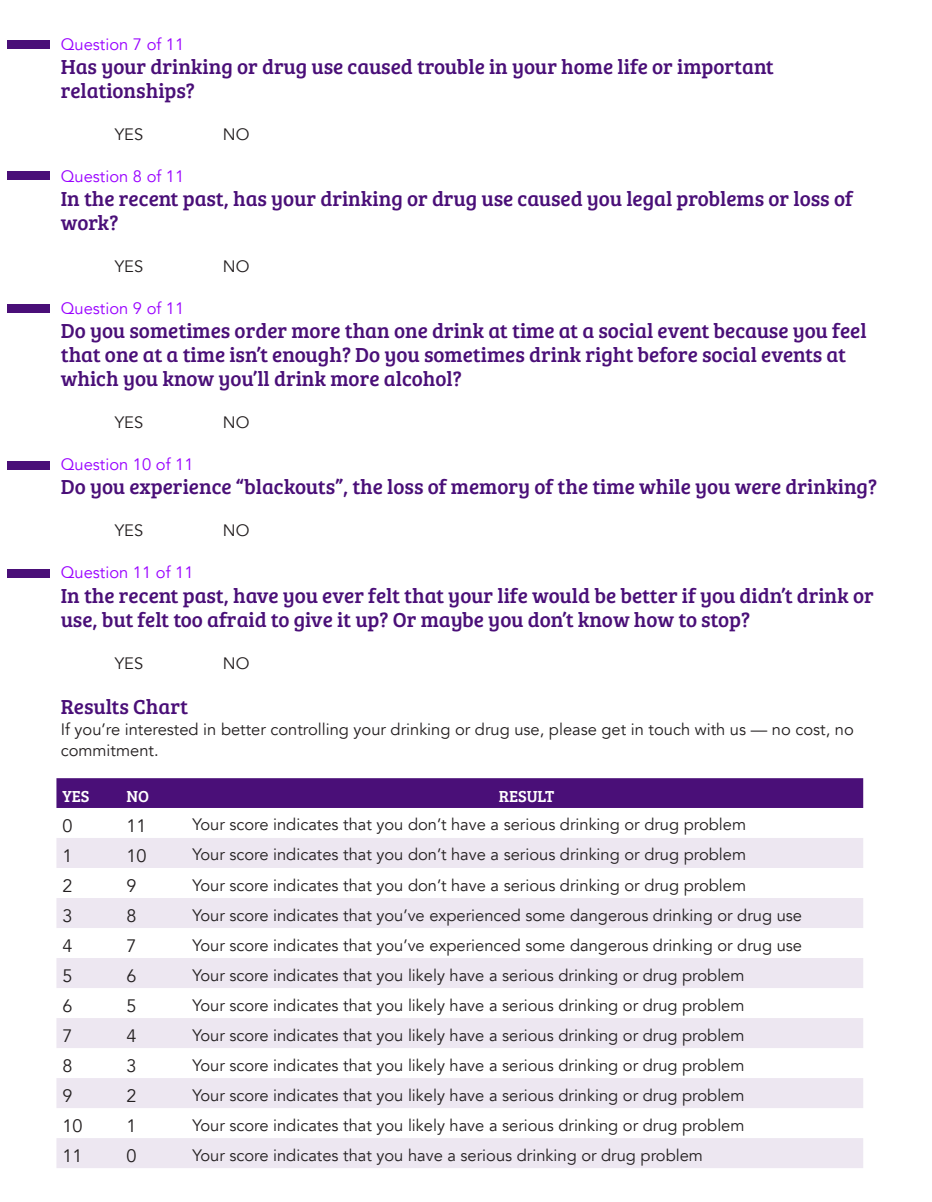
<style>
.page{position:relative;width:932px;height:1202px;background:#fff}
.page>*{position:absolute;margin:0;border:0;box-sizing:border-box;transform-origin:0 0}
.t1{font:21px/24px "Bree Serif";color:#4a0f78}
.t2{font:18px "Avenir";color:#231f20}
.t3{font:16.5px/21px "Avenir";color:#231f20}
.t4{font:16.5px "Avenir";color:#90f}
.t5{font:16.5px "Bree Serif";color:#fff}
</style>
<div class="page">
<div style="left:7px;top:304px;width:42px;height:9px;background:#4a0f78"></div>
<div style="left:7px;top:40px;width:42px;height:8px;background:#4a0f78"></div>
<div style="left:56px;top:778px;width:807px;height:30px;background:#4a0f78"></div>
<svg style="left:56px;top:838px;width:807px;height:330px;fill:#ede7f1"></svg>
<div style="left:7px;top:171px;width:42px;height:9px;background:#4a0f78"></div>
<div style="left:7px;top:461px;width:42px;height:9px;background:#4a0f78"></div>
<div style="left:7px;top:569px;width:42px;height:9px;background:#4a0f78"></div>
<p class="t4" style="left:61px;top:35px;width:125px">Question 7 of 11</p>
<p class="t1" style="left:61px;top:54px;width:714px">Has your drinking or drug use caused trouble in your home life or important relationships?</p>
<p class="t3" style="left:115px;top:124px;width:30px">YES</p>
<p class="t3" style="left:223px;top:124px;width:28px">NO</p>
<p class="t4" style="left:61px;top:167px;width:125px">Question 8 of 11</p>
<p class="t1" style="left:61px;top:186px;width:793px">In the recent past, has your drinking or drug use caused you legal problems or loss of work?</p>
<p class="t3" style="left:115px;top:256px;width:30px">YES</p>
<p class="t3" style="left:223px;top:256px;width:28px">NO</p>
<p class="t4" style="left:61px;top:299px;width:125px">Question 9 of 11</p>
<p class="t1" style="left:61px;top:318px;width:807px">Do you sometimes order more than one drink at time at a social event because you feel that one at a time isn’t enough? Do you sometimes drink right before social events at which you know you’ll drink more alcohol?</p>
<p class="t3" style="left:115px;top:412px;width:30px">YES</p>
<p class="t3" style="left:223px;top:412px;width:28px">NO</p>
<p class="t4" style="left:61px;top:455px;width:134px">Question 10 of 11</p>
<p class="t1" style="left:61px;top:474px;width:817px">Do you experience “blackouts”, the loss of memory of the time while you were drinking?</p>
<p class="t3" style="left:115px;top:520px;width:30px">YES</p>
<p class="t3" style="left:223px;top:520px;width:28px">NO</p>
<p class="t4" style="left:61px;top:563px;width:134px">Question 11 of 11</p>
<p class="t1" style="left:61px;top:582px;width:814px">In the recent past, have you ever felt that your life would be better if you didn’t drink or use, but felt too afraid to give it up? Or maybe you don’t know how to stop?</p>
<p class="t3" style="left:115px;top:652px;width:30px">YES</p>
<p class="t3" style="left:223px;top:652px;width:28px">NO</p>
<p class="t1" style="left:61px;top:693px;width:129px">Results Chart</p>
<p class="t3" style="left:61px;top:718px;width:794px">If you’re interested in better controlling your drinking or drug use, please get in touch with us — no cost, no commitment.</p>
<p class="t5" style="left:62px;top:784px;width:29px">YES</p>
<p class="t5" style="left:126px;top:784px;width:24px">NO</p>
<p class="t5" style="left:498px;top:784px;width:57px">RESULT</p>
<p class="t2" style="left:62px;top:815px;width:12px">0</p>
<p class="t2" style="left:126px;top:815px;width:22px">11</p>
<p class="t3" style="left:192px;top:814px;width:555px">Your score indicates that you don’t have a serious drinking or drug problem</p>
<p class="t2" style="left:62px;top:845px;width:12px">1</p>
<p class="t2" style="left:126px;top:845px;width:22px">10</p>
<p class="t3" style="left:192px;top:844px;width:555px">Your score indicates that you don’t have a serious drinking or drug problem</p>
<p class="t2" style="left:62px;top:875px;width:12px">2</p>
<p class="t2" style="left:126px;top:875px;width:12px">9</p>
<p class="t3" style="left:192px;top:874px;width:555px">Your score indicates that you don’t have a serious drinking or drug problem</p>
<p class="t2" style="left:62px;top:905px;width:12px">3</p>
<p class="t2" style="left:126px;top:905px;width:12px">8</p>
<p class="t3" style="left:192px;top:904px;width:611px">Your score indicates that you’ve experienced some dangerous drinking or drug use</p>
<p class="t2" style="left:62px;top:935px;width:12px">4</p>
<p class="t2" style="left:126px;top:935px;width:12px">7</p>
<p class="t3" style="left:192px;top:934px;width:611px">Your score indicates that you’ve experienced some dangerous drinking or drug use</p>
<p class="t2" style="left:62px;top:965px;width:12px">5</p>
<p class="t2" style="left:126px;top:965px;width:12px">6</p>
<p class="t3" style="left:192px;top:964px;width:553px">Your score indicates that you likely have a serious drinking or drug problem</p>
<p class="t2" style="left:62px;top:995px;width:12px">6</p>
<p class="t2" style="left:126px;top:995px;width:12px">5</p>
<p class="t3" style="left:192px;top:994px;width:553px">Your score indicates that you likely have a serious drinking or drug problem</p>
<p class="t2" style="left:62px;top:1025px;width:12px">7</p>
<p class="t2" style="left:126px;top:1025px;width:12px">4</p>
<p class="t3" style="left:192px;top:1024px;width:553px">Your score indicates that you likely have a serious drinking or drug problem</p>
<p class="t2" style="left:62px;top:1055px;width:12px">8</p>
<p class="t2" style="left:126px;top:1055px;width:12px">3</p>
<p class="t3" style="left:192px;top:1054px;width:553px">Your score indicates that you likely have a serious drinking or drug problem</p>
<p class="t2" style="left:62px;top:1085px;width:12px">9</p>
<p class="t2" style="left:126px;top:1085px;width:12px">2</p>
<p class="t3" style="left:192px;top:1084px;width:553px">Your score indicates that you likely have a serious drinking or drug problem</p>
<p class="t2" style="left:62px;top:1115px;width:22px">10</p>
<p class="t2" style="left:126px;top:1115px;width:12px">1</p>
<p class="t3" style="left:192px;top:1114px;width:553px">Your score indicates that you likely have a serious drinking or drug problem</p>
<p class="t2" style="left:62px;top:1145px;width:22px">11</p>
<p class="t2" style="left:126px;top:1145px;width:12px">0</p>
<p class="t3" style="left:192px;top:1144px;width:512px">Your score indicates that you have a serious drinking or drug problem</p>
</div>
